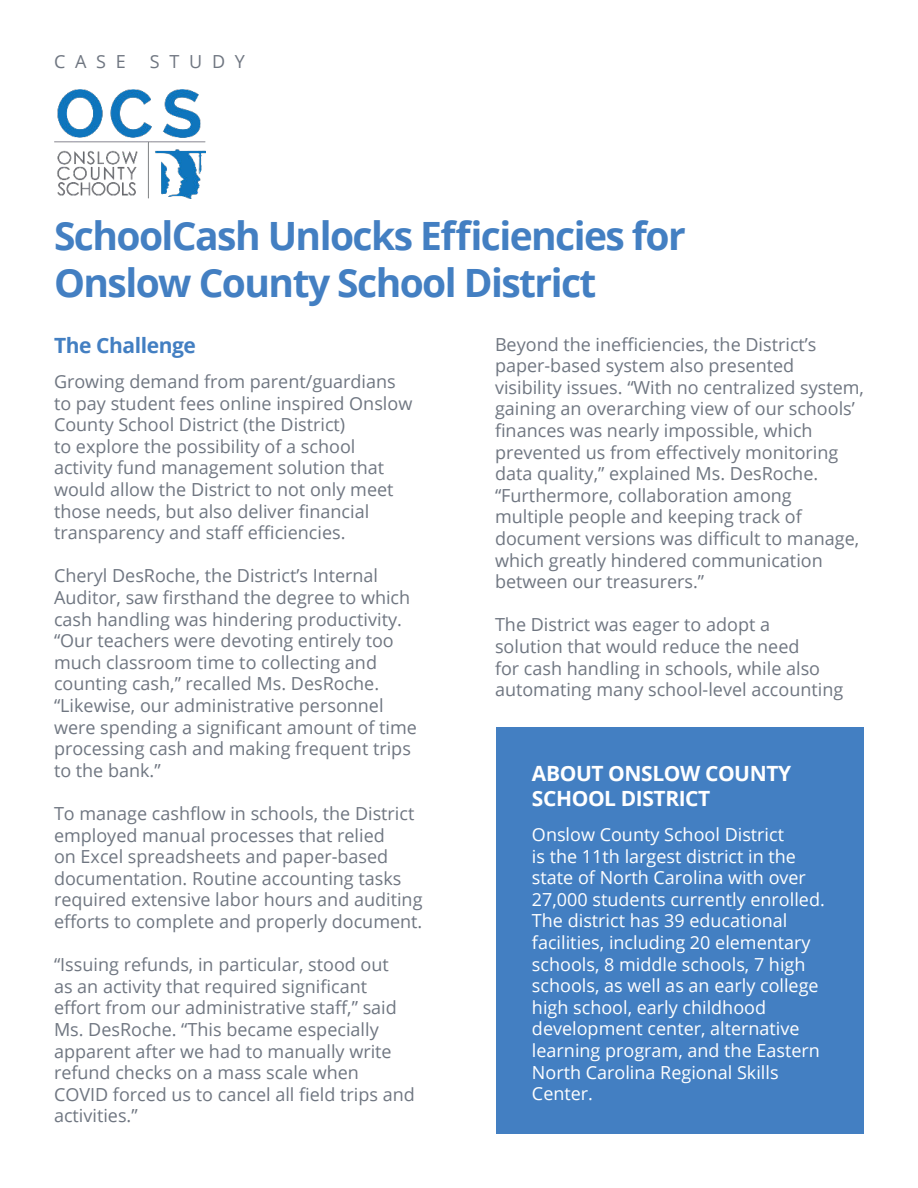
<style>
.page{position:relative;width:918px;height:1188px;background:#fff}
.page>*{position:absolute;margin:0;border:0;box-sizing:border-box;transform-origin:0 0}
.t1{font:700 39px/46.8px "Open Sans";letter-spacing:-.04em;color:#437fc2}
.t2{font:700 21px/25.2px "Open Sans";letter-spacing:-.02em;color:#fff}
.t3{font:700 21px "Open Sans";letter-spacing:-.02em;color:#437fc2}
.t4{font:18px/21.6px "Open Sans";color:#6f7681}
.t5{font:18px/21.6px "Open Sans";color:#fff}
</style>
<div class="page">
<img style="left:54px;top:89px;width:151px;height:109px">
<div style="left:496px;top:728px;width:367px;height:406px;background:#437fc2"></div>
<p class="t4" style="left:54px;top:52px;width:73px">CASE</p>
<p class="t4" style="left:150px;top:52px;width:97px">STUDY</p>
<h1 class="t1" style="left:54px;top:212px;width:633px">SchoolCash Unlocks Efficiencies for<br>Onslow County School District</h1>
<p class="t3" style="left:54px;top:330px;width:143px">The Challenge</p>
<p class="t4" style="left:54px;top:372px;width:360px">Growing demand from parent/guardians to pay student fees online inspired Onslow County School District (the District)<br>to explore the possibility of a school activity fund management solution that would allow the District to not only meet those needs, but also deliver financial transparency and staff efficiencies.</p>
<p class="t4" style="left:54px;top:567px;width:364px">Cheryl DesRoche, the District’s Internal Auditor, saw firsthand the degree to which cash handling was hindering productivity. “Our teachers were devoting entirely too much classroom time to collecting and counting cash,” recalled Ms. DesRoche. “Likewise, our administrative personnel were spending a significant amount of time processing cash and making frequent trips to the bank.”</p>
<p class="t4" style="left:54px;top:802px;width:370px">To manage cashflow in schools, the District employed manual processes that relied<br>on Excel spreadsheets and paper-based documentation. Routine accounting tasks required extensive labor hours and auditing efforts to complete and properly document.</p>
<p class="t4" style="left:54px;top:956px;width:362px">“Issuing refunds, in particular, stood out<br>as an activity that required significant effort from our administrative staff,” said Ms. DesRoche. “This became especially apparent after we had to manually write refund checks on a mass scale when COVID forced us to cancel all field trips and activities.”</p>
<p class="t4" style="left:495px;top:333px;width:370px">Beyond the inefficiencies, the District’s paper-based system also presented visibility issues. “With no centralized system, gaining an overarching view of our schools’ finances was nearly impossible, which prevented us from effectively monitoring data quality,” explained Ms. DesRoche. “Furthermore, collaboration among multiple people and keeping track of document versions was difficult to manage, which greatly hindered communication between our treasurers.”</p>
<p class="t4" style="left:495px;top:616px;width:350px">The District was eager to adopt a<br>solution that would reduce the need<br>for cash handling in schools, while also automating many school-level accounting</p>
<p class="t2" style="left:532px;top:762px;width:261px">ABOUT ONSLOW COUNTY<br>SCHOOL DISTRICT</p>
<p class="t5" style="left:532px;top:825px;width:294px">Onslow County School District<br>is the 11th largest district in the state of North Carolina with over<br>27,000 students currently enrolled.<br>The district has 39 educational facilities, including 20 elementary schools, 8 middle schools, 7 high schools, as well as an early college high school, early childhood development center, alternative learning program, and the Eastern<br>North Carolina Regional Skills<br>Center.</p>
</div>
